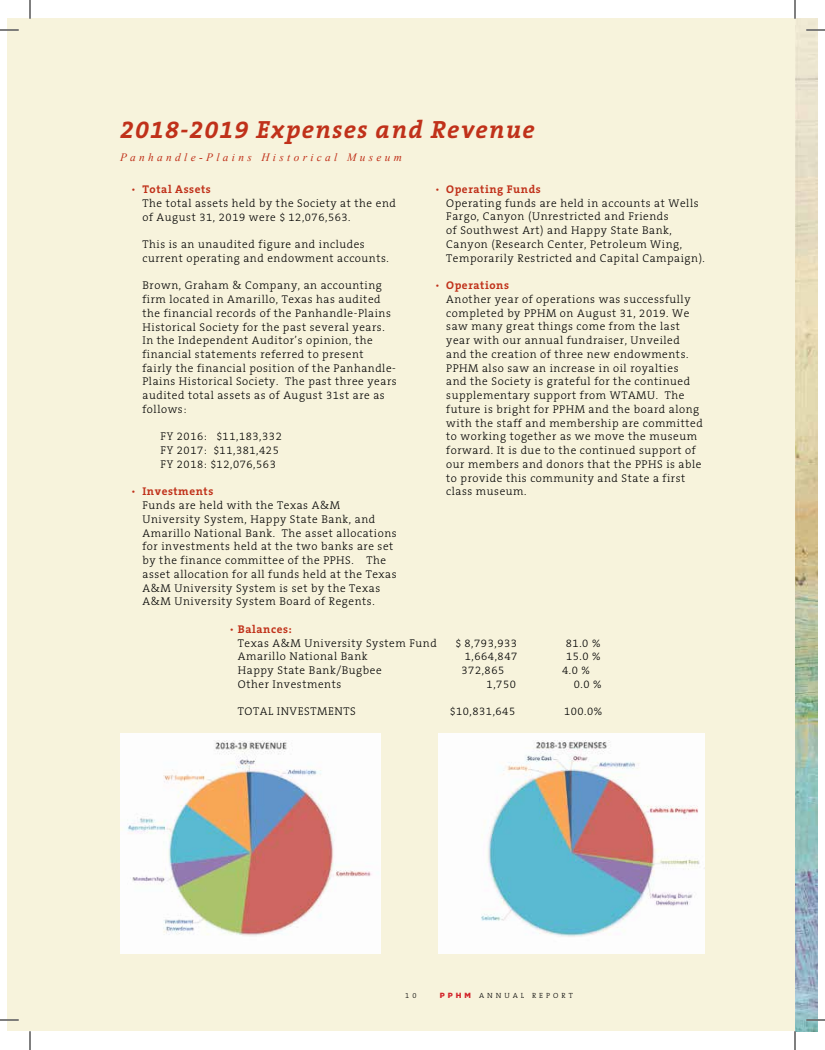
<style>
.page{position:relative;width:825px;height:1050px;background:#fff}
.page>*{position:absolute;margin:0;border:0;box-sizing:border-box;transform-origin:0 0}
.t1{font:italic 700 25px "The Serif B7";letter-spacing:.05em;color:#c0311a}
.t2{font:300 11.25px/13.8px "The Serif B3";letter-spacing:.05em;color:#000}
.t3{font:700 11.25px "The Serif B7";letter-spacing:.05em;color:#c0311a}
.t4{font:italic 11.25px "Times New Roman";letter-spacing:.3em;color:#c0311a}
.t5{font:300 7.5px "The Serif B3";letter-spacing:.4em;color:#000}
.s1{font-family:"The Serif B3";font-weight:300}
.s2{font-family:"Gotham";font-weight:900;color:#d2232a}
</style>
<div class="page">
<img style="left:795px;top:19px;width:23px;height:1012px">
<div style="left:8px;top:19px;width:787px;height:1012px;background:#f7f3dc"></div>
<img style="left:120px;top:734px;width:261px;height:220px">
<img style="left:438px;top:734px;width:266px;height:220px">
<svg style="left:0;top:29px;width:19px;height:2px"></svg>
<svg style="left:806px;top:29px;width:19px;height:2px"></svg>
<svg style="left:0;top:1019px;width:19px;height:2px"></svg>
<svg style="left:806px;top:1019px;width:19px;height:2px"></svg>
<svg style="left:29px;top:0;width:2px;height:19px"></svg>
<svg style="left:29px;top:1031px;width:2px;height:19px"></svg>
<svg style="left:794px;top:0;width:2px;height:19px"></svg>
<svg style="left:794px;top:1031px;width:2px;height:19px"></svg>
<h1 class="t1" style="left:120px;top:116px;width:416px">2018-2019 Expenses and Revenue</h1>
<p class="t4" style="left:120px;top:149px;width:283px">Panhandle-Plains Historical Museum</p>
<p class="t3" style="left:131px;top:183px;width:81px"><span class="s1">•</span> Total Assets</p>
<p class="t2" style="left:142px;top:196px;width:255px">The total assets held by the Society at the end of August 31, 2019 were $ 12,076,563.</p>
<p class="t2" style="left:142px;top:238px;width:248px">This is an unaudited figure and includes current operating and endowment accounts.</p>
<p class="t2" style="left:142px;top:279px;width:256px">Brown, Graham &amp; Company, an accounting firm located in Amarillo, Texas has audited the financial records of the Panhandle-Plains Historical Society for the past several years.<br>In the Independent Auditor’s opinion, the financial statements referred to present<br>fairly the financial position of the Panhandle-Plains Historical Society. The past three years audited total assets as of August 31st are as follows:</p>
<p class="t2" style="left:161px;top:430px;width:123px">FY 2016: $11,183,332<br>FY 2017: $11,381,425<br>FY 2018: $12,076,563</p>
<p class="t3" style="left:131px;top:486px;width:84px"><span class="s1">•</span> Investments</p>
<p class="t2" style="left:142px;top:499px;width:256px">Funds are held with the Texas A&amp;M University System, Happy State Bank, and Amarillo National Bank. The asset allocations for investments held at the two banks are set by the finance committee of the PPHS. The asset allocation for all funds held at the Texas A&amp;M University System is set by the Texas A&amp;M University System Board of Regents.</p>
<p class="t3" style="left:435px;top:183px;width:107px"><span class="s1">•</span> Operating Funds</p>
<p class="t2" style="left:446px;top:196px;width:260px">Operating funds are held in accounts at Wells Fargo, Canyon (Unrestricted and Friends<br>of Southwest Art) and Happy State Bank, Canyon (Research Center, Petroleum Wing, Temporarily Restricted and Capital Campaign).</p>
<p class="t3" style="left:435px;top:279px;width:75px"><span class="s1">•</span> Operations</p>
<p class="t2" style="left:446px;top:293px;width:258px">Another year of operations was successfully completed by PPHM on August 31, 2019. We saw many great things come from the last year with our annual fundraiser, Unveiled and the creation of three new endowments.<br>PPHM also saw an increase in oil royalties<br>and the Society is grateful for the continued supplementary support from WTAMU. The future is bright for PPHM and the board along with the staff and membership are committed to working together as we move the museum forward. It is due to the continued support of our members and donors that the PPHS is able to provide this community and State a first class museum.</p>
<p class="t3" style="left:230px;top:623px;width:64px"><span class="s1">•</span> Balances:</p>
<p class="t2" style="left:238px;top:636px;width:200px">Texas A&amp;M University System Fund</p>
<p class="t2" style="left:455px;top:636px;width:63px">$ 8,793,933</p>
<p class="t2" style="left:566px;top:636px;width:36px">81.0 %</p>
<p class="t2" style="left:238px;top:650px;width:131px">Amarillo National Bank</p>
<p class="t2" style="left:465px;top:650px;width:54px">1,664,847</p>
<p class="t2" style="left:566px;top:650px;width:36px">15.0 %</p>
<p class="t2" style="left:238px;top:664px;width:145px">Happy State Bank/Bugbee</p>
<p class="t2" style="left:462px;top:664px;width:44px">372,865</p>
<p class="t2" style="left:562px;top:664px;width:29px">4.0 %</p>
<p class="t2" style="left:238px;top:678px;width:105px">Other Investments</p>
<p class="t2" style="left:487px;top:678px;width:31px">1,750</p>
<p class="t2" style="left:574px;top:678px;width:29px">0.0 %</p>
<p class="t2" style="left:238px;top:705px;width:120px">TOTAL INVESTMENTS</p>
<p class="t2" style="left:450px;top:705px;width:67px">$10,831,645</p>
<p class="t2" style="left:564px;top:705px;width:40px">100.0%</p>
<p class="t5" style="left:405px;top:992px;width:13px">1 0</p>
<p class="t5" style="left:440px;top:992px;width:135px"><span class="s2">PPHM</span> ANNUAL REPORT</p>
</div>
